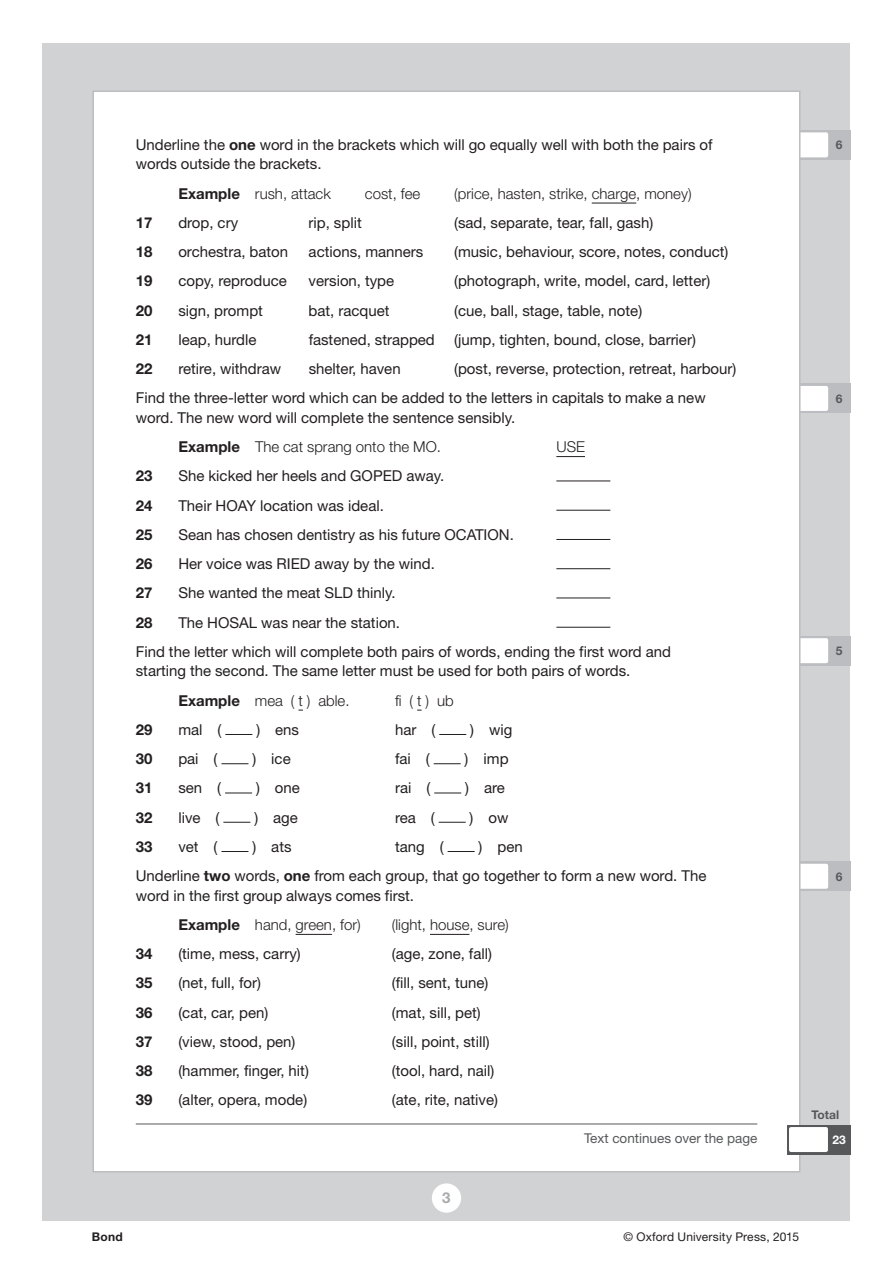
<style>
.page{position:relative;width:893px;height:1263px;background:#fff}
.page>*{position:absolute;margin:0;border:0;box-sizing:border-box;transform-origin:0 0}
.t1{font:15px/29.2px "Helvetica Neue LT Std";color:#231f20}
.t2{font:300 15px "Helvetica Neue LT Std";color:#231f20}
.t3{font:700 15px "Helvetica Neue LT Std";color:#231f20}
.t4{font:700 15px "Helvetica Neue LT Std";color:#a8a9ad}
.t5{font:13.5px "Helvetica Neue LT Std";color:#57585a}
.t6{font:12px "Helvetica Neue LT Std";letter-spacing:.015em;color:#231f20}
.t7{font:700 12px "Helvetica Neue LT Std";color:#57585a}
.t8{font:700 12px "Helvetica Neue LT Std";color:#231f20}
.t9{font:700 12px "Helvetica Neue LT Std";color:#fff}
.s1{font-weight:700}
.s2{font-weight:300}
</style>
<div class="page">
<div style="left:43px;top:43px;width:807px;height:1177px;background:#d1d2d4"></div>
<div style="left:785px;top:130px;width:65px;height:30px;background:#bcbdc0"></div>
<svg style="left:800px;top:132px;width:28px;height:25px"></svg>
<div style="left:785px;top:384px;width:65px;height:29px;background:#bcbdc0"></div>
<svg style="left:800px;top:386px;width:28px;height:25px"></svg>
<div style="left:785px;top:862px;width:65px;height:29px;background:#bcbdc0"></div>
<svg style="left:800px;top:864px;width:28px;height:25px"></svg>
<div style="left:785px;top:636px;width:65px;height:29px;background:#bcbdc0"></div>
<svg style="left:800px;top:638px;width:28px;height:25px"></svg>
<div style="left:92px;top:90px;width:708px;height:1082px;background:#fff;border:2px solid #bcbdc0"></div>
<div style="left:432px;top:1183px;width:29px;height:30px;background:#fff;border-radius:50%"></div>
<hr style="left:592px;top:203px;width:44px;height:1px;background:#231f20">
<svg style="left:556px;top:456px;width:29px;height:1px"></svg>
<hr style="left:296px;top:934px;width:36px;height:1px;background:#231f20">
<hr style="left:430px;top:934px;width:39px;height:1px;background:#231f20">
<hr style="left:556px;top:481px;width:54px;height:1px;background:#231f20">
<hr style="left:556px;top:510px;width:54px;height:1px;background:#231f20">
<hr style="left:556px;top:539px;width:54px;height:1px;background:#231f20">
<hr style="left:556px;top:568px;width:54px;height:1px;background:#231f20">
<hr style="left:556px;top:598px;width:54px;height:1px;background:#231f20">
<hr style="left:556px;top:627px;width:54px;height:1px;background:#231f20">
<svg style="left:225px;top:734px;width:27px;height:1px"></svg>
<svg style="left:439px;top:734px;width:27px;height:1px"></svg>
<svg style="left:221px;top:763px;width:27px;height:1px"></svg>
<svg style="left:434px;top:763px;width:27px;height:1px"></svg>
<svg style="left:225px;top:793px;width:27px;height:1px"></svg>
<svg style="left:434px;top:793px;width:27px;height:1px"></svg>
<svg style="left:223px;top:822px;width:27px;height:1px"></svg>
<svg style="left:439px;top:822px;width:27px;height:1px"></svg>
<svg style="left:221px;top:851px;width:27px;height:1px"></svg>
<svg style="left:448px;top:851px;width:27px;height:1px"></svg>
<hr style="left:136px;top:1124px;width:621px;height:1px;background:#57585a">
<div style="left:787px;top:1125px;width:63px;height:29px;background:#57585a"></div>
<div style="left:789px;top:1127px;width:39px;height:25px;background:#fff;border-radius:2px"></div>
<p class="t1" style="left:136px;top:134px;width:578px;line-height:19.5px">Underline the <span class="s1">one</span> word in the brackets which will go equally well with both the pairs of words outside the brackets.</p>
<p class="t2" style="left:178px;top:184px;width:154px"><span class="s1">Example</span> rush, attack</p>
<p class="t2" style="left:365px;top:184px;width:57px">cost, fee</p>
<p class="t2" style="left:454px;top:184px;width:239px">(price, hasten, strike, charge, money)</p>
<p class="t3" style="left:136px;top:213px;width:18px">17</p>
<p class="t1" style="left:178px;top:208px;width:61px">drop, cry</p>
<p class="t1" style="left:309px;top:208px;width:55px">rip, split</p>
<p class="t1" style="left:454px;top:208px;width:201px">(sad, separate, tear, fall, gash)</p>
<p class="t3" style="left:136px;top:242px;width:18px">18</p>
<p class="t1" style="left:178px;top:237px;width:111px">orchestra, baton</p>
<p class="t1" style="left:309px;top:237px;width:116px">actions, manners</p>
<p class="t1" style="left:454px;top:237px;width:276px">(music, behaviour, score, notes, conduct)</p>
<p class="t3" style="left:136px;top:272px;width:18px">19</p>
<p class="t1" style="left:178px;top:266px;width:110px">copy, reproduce</p>
<p class="t1" style="left:309px;top:266px;width:87px">version, type</p>
<p class="t1" style="left:454px;top:266px;width:258px">(photograph, write, model, card, letter)</p>
<p class="t3" style="left:136px;top:301px;width:18px">20</p>
<p class="t1" style="left:178px;top:295px;width:86px">sign, prompt</p>
<p class="t1" style="left:309px;top:295px;width:82px">bat, racquet</p>
<p class="t1" style="left:454px;top:295px;width:190px">(cue, ball, stage, table, note)</p>
<p class="t3" style="left:136px;top:330px;width:18px">21</p>
<p class="t1" style="left:178px;top:325px;width:80px">leap, hurdle</p>
<p class="t1" style="left:309px;top:325px;width:128px">fastened, strapped</p>
<p class="t1" style="left:454px;top:325px;width:243px">(jump, tighten, bound, close, barrier)</p>
<p class="t3" style="left:136px;top:359px;width:18px">22</p>
<p class="t1" style="left:178px;top:354px;width:104px">retire, withdraw</p>
<p class="t1" style="left:309px;top:354px;width:94px">shelter, haven</p>
<p class="t1" style="left:136px;top:354px;width:602px;text-indent:318px">(post, reverse, protection, retreat, harbour)<br>Find the three-letter word which can be added to the letters in capitals to make a new</p>
<p class="t1" style="left:178px;top:403px;width:338px;text-indent:-43px">word. The new word will complete the sentence sensibly.<br><span class="s1">Example</span> <span class="s2">The cat sprang onto the MO.</span></p>
<p class="t2" style="left:556px;top:438px;width:30px">USE</p>
<p class="t3" style="left:136px;top:467px;width:18px">23</p>
<p class="t1" style="left:178px;top:461px;width:268px">She kicked her heels and GOPED away.</p>
<p class="t3" style="left:136px;top:496px;width:18px">24</p>
<p class="t1" style="left:178px;top:490px;width:207px">Their HOAY location was ideal.</p>
<p class="t3" style="left:136px;top:525px;width:18px">25</p>
<p class="t1" style="left:178px;top:520px;width:337px">Sean has chosen dentistry as his future OCATION.</p>
<p class="t3" style="left:136px;top:554px;width:18px">26</p>
<p class="t1" style="left:178px;top:549px;width:258px">Her voice was RIED away by the wind.</p>
<p class="t3" style="left:136px;top:584px;width:18px">27</p>
<p class="t1" style="left:178px;top:578px;width:219px">She wanted the meat SLD thinly.</p>
<p class="t3" style="left:136px;top:613px;width:18px">28</p>
<p class="t1" style="left:136px;top:607px;width:537px;text-indent:43px">The HOSAL was near the station.<br>Find the letter which will complete both pairs of words, ending the first word and</p>
<p class="t1" style="left:178px;top:656px;width:454px;text-indent:-43px">starting the second. The same letter must be used for both pairs of words.<br><span class="s1">Example</span> <span class="s2">mea ( t ) able.</span></p>
<p class="t2" style="left:395px;top:691px;width:60px">fi ( t ) ub</p>
<p class="t3" style="left:136px;top:720px;width:18px">29</p>
<p class="t1" style="left:178px;top:715px;width:45px">mal (</p>
<p class="t1" style="left:256px;top:715px;width:44px">) ens</p>
<p class="t1" style="left:395px;top:715px;width:42px">har (</p>
<p class="t1" style="left:470px;top:715px;width:44px">) wig</p>
<p class="t3" style="left:136px;top:749px;width:18px">30</p>
<p class="t1" style="left:178px;top:744px;width:41px">pai (</p>
<p class="t1" style="left:252px;top:744px;width:40px">) ice</p>
<p class="t1" style="left:395px;top:744px;width:36px">fai (</p>
<p class="t1" style="left:465px;top:744px;width:45px">) imp</p>
<p class="t3" style="left:136px;top:779px;width:18px">31</p>
<p class="t1" style="left:178px;top:773px;width:44px">sen (</p>
<p class="t1" style="left:256px;top:773px;width:45px">) one</p>
<p class="t1" style="left:395px;top:773px;width:37px">rai (</p>
<p class="t1" style="left:465px;top:773px;width:41px">) are</p>
<p class="t3" style="left:136px;top:808px;width:18px">32</p>
<p class="t1" style="left:178px;top:802px;width:43px">live (</p>
<p class="t1" style="left:254px;top:802px;width:45px">) age</p>
<p class="t1" style="left:395px;top:802px;width:41px">rea (</p>
<p class="t1" style="left:470px;top:802px;width:40px">) ow</p>
<p class="t3" style="left:136px;top:837px;width:18px">33</p>
<p class="t1" style="left:178px;top:832px;width:41px">vet (</p>
<p class="t1" style="left:252px;top:832px;width:41px">) ats</p>
<p class="t1" style="left:395px;top:832px;width:50px">tang (</p>
<p class="t1" style="left:136px;top:832px;width:572px;text-indent:343px">) pen<br>Underline <span class="s1">two</span> words, <span class="s1">one</span> from each group, that go together to form a new word. The</p>
<p class="t1" style="left:178px;top:880px;width:237px;text-indent:-43px">word in the first group always comes first.<br><span class="s1">Example</span> <span class="s2">hand, green, for)</span></p>
<p class="t2" style="left:392px;top:915px;width:118px">(light, house, sure)</p>
<p class="t3" style="left:136px;top:944px;width:18px">34</p>
<p class="t1" style="left:178px;top:939px;width:124px">(time, mess, carry)</p>
<p class="t1" style="left:392px;top:939px;width:102px">(age, zone, fall)</p>
<p class="t3" style="left:136px;top:974px;width:18px">35</p>
<p class="t1" style="left:178px;top:968px;width:84px">(net, full, for)</p>
<p class="t1" style="left:392px;top:968px;width:98px">(fill, sent, tune)</p>
<p class="t3" style="left:136px;top:1003px;width:18px">36</p>
<p class="t1" style="left:178px;top:997px;width:91px">(cat, car, pen)</p>
<p class="t1" style="left:392px;top:997px;width:90px">(mat, sill, pet)</p>
<p class="t3" style="left:136px;top:1032px;width:18px">37</p>
<p class="t1" style="left:178px;top:1027px;width:119px">(view, stood, pen)</p>
<p class="t1" style="left:392px;top:1027px;width:99px">(sill, point, still)</p>
<p class="t3" style="left:136px;top:1061px;width:18px">38</p>
<p class="t1" style="left:178px;top:1056px;width:132px">(hammer, finger, hit)</p>
<p class="t1" style="left:392px;top:1056px;width:104px">(tool, hard, nail)</p>
<p class="t3" style="left:136px;top:1091px;width:18px">39</p>
<p class="t1" style="left:178px;top:1085px;width:130px">(alter, opera, mode)</p>
<p class="t1" style="left:392px;top:1085px;width:107px">(ate, rite, native)</p>
<p class="t7" style="left:836px;top:137px;width:8px">6</p>
<p class="t7" style="left:836px;top:391px;width:8px">6</p>
<p class="t7" style="left:836px;top:643px;width:8px">5</p>
<p class="t7" style="left:836px;top:869px;width:8px">6</p>
<p class="t7" style="left:812px;top:1108px;width:29px">Total</p>
<p class="t4" style="left:442px;top:1189px;width:10px">3</p>
<p class="t5" style="left:584px;top:1130px;width:175px">Text continues over the page</p>
<p class="t9" style="left:832px;top:1132px;width:15px">23</p>
<p class="t8" style="left:92px;top:1229px;width:33px">Bond</p>
<p class="t6" style="left:623px;top:1229px;width:177px">© Oxford University Press, 2015</p>
</div>
